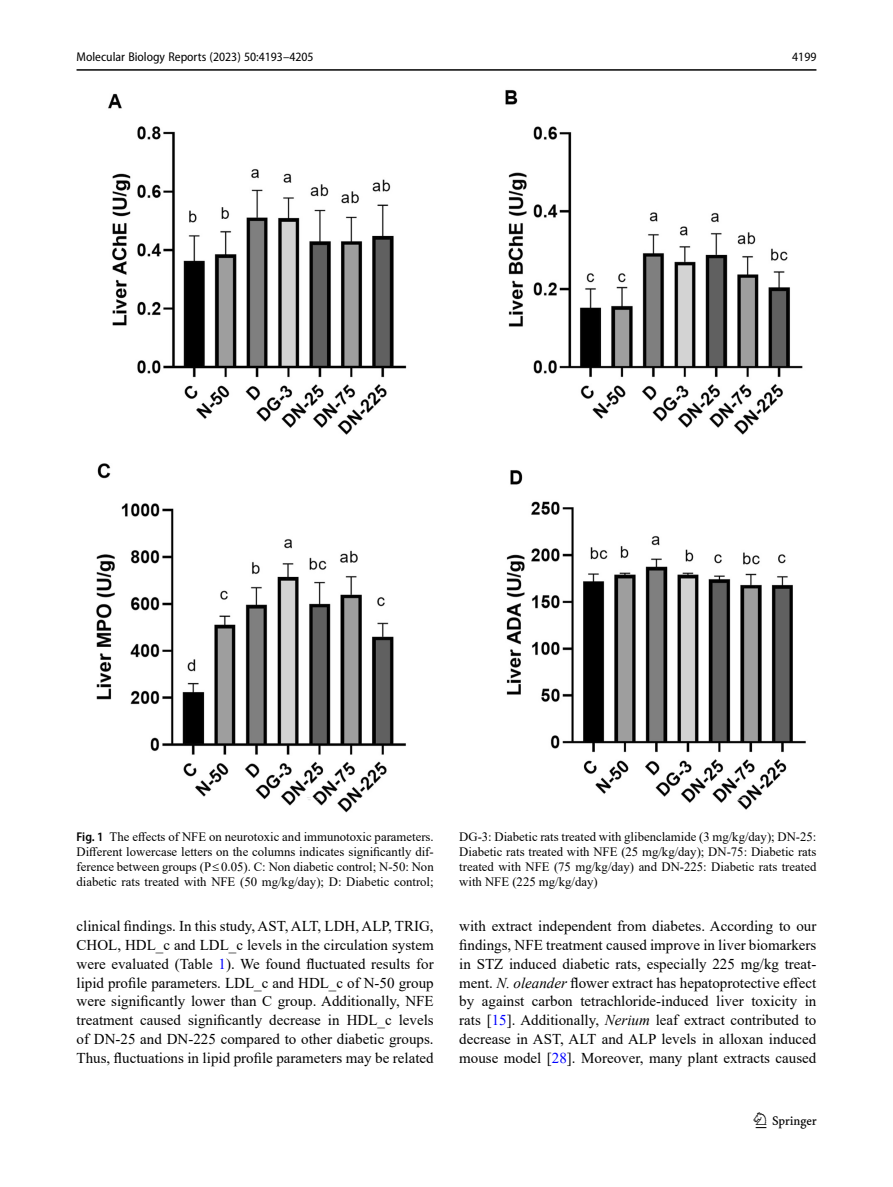
<style>
.page{position:relative;width:893px;height:1187px;background:#fff}
.page>*{position:absolute;margin:0;border:0;box-sizing:border-box;transform-origin:0 0}
.t1{font:22.5px "Springnew";color:#000}
.Body_Text_Indent{font:15px/18.8px "Times New Roman";color:#000;text-align:justify}
.Figure_Caption{font:12.75px/15px "Times New Roman";color:#000;text-align:justify}
.t2{font:semi-condensed 12.75px "Myriad Pro";color:#000}
.s1{font-family:"Myriad Pro";font-weight:600;font-stretch:semi-condensed}
.s2{font-family:"Minion Pro"}
.s3{color:#00f}
.s4{font-style:italic}
</style>
<div class="page">
<hr style="left:77px;top:69px;width:739px;height:2px;background:#000">
<img style="left:96px;top:90px;width:710px;height:723px">
<p class="t2" style="left:77px;top:49px;width:239px">Molecular Biology Reports (2023) 50:4193–4205</p>
<p class="t2" style="left:792px;top:49px;width:26px">4199</p>
<p class="Figure_Caption" style="left:77px;top:829px;width:359px"><span class="s1">Fig. 1</span> The effects of NFE on neurotoxic and immunotoxic parameters.<br>Different lowercase letters on the columns indicates significantly dif&shy;ference between groups (P<span class="s2">≤</span>0.05). C: Non diabetic control; N-50: Non diabetic rats treated with NFE (50 mg/kg/day); D: Diabetic control;</p>
<p class="Figure_Caption" style="left:459px;top:829px;width:359px">DG-3: Diabetic rats treated with glibenclamide (3 mg/kg/day); DN-25:<br>Diabetic rats treated with NFE (25 mg/kg/day); DN-75: Diabetic rats treated with NFE (75 mg/kg/day) and DN-225: Diabetic rats treated with NFE (225 mg/kg/day)</p>
<p class="Body_Text_Indent" style="left:77px;top:916px;width:359px">clinical findings. In this study, AST, ALT, LDH, ALP, TRIG, CHOL, HDL_c and LDL_c levels in the circulation system were evaluated (Table <span class="s3">1</span>). We found fluctuated results for lipid profile parameters. LDL_c and HDL_c of N-50 group were significantly lower than C group. Additionally, NFE treatment caused significantly decrease in HDL_c levels of DN-25 and DN-225 compared to other diabetic groups.<br>Thus, fluctuations in lipid profile parameters may be related</p>
<p class="Body_Text_Indent" style="left:459px;top:916px;width:359px">with extract independent from diabetes. According to our findings, NFE treatment caused improve in liver biomarkers in STZ induced diabetic rats, especially 225 mg/kg treat&shy;ment. <span class="s4">N. oleander</span> flower extract has hepatoprotective effect by against carbon tetrachloride-induced liver toxicity in rats [<span class="s3">15</span>]. Additionally, <span class="s4">Nerium</span> leaf extract contributed to decrease in AST, ALT and ALP levels in alloxan induced mouse model [<span class="s3">28</span>]. Moreover, many plant extracts caused</p>
<h1 class="t1" style="left:756px;top:1107px;width:63px">1 3</h1>
</div>
